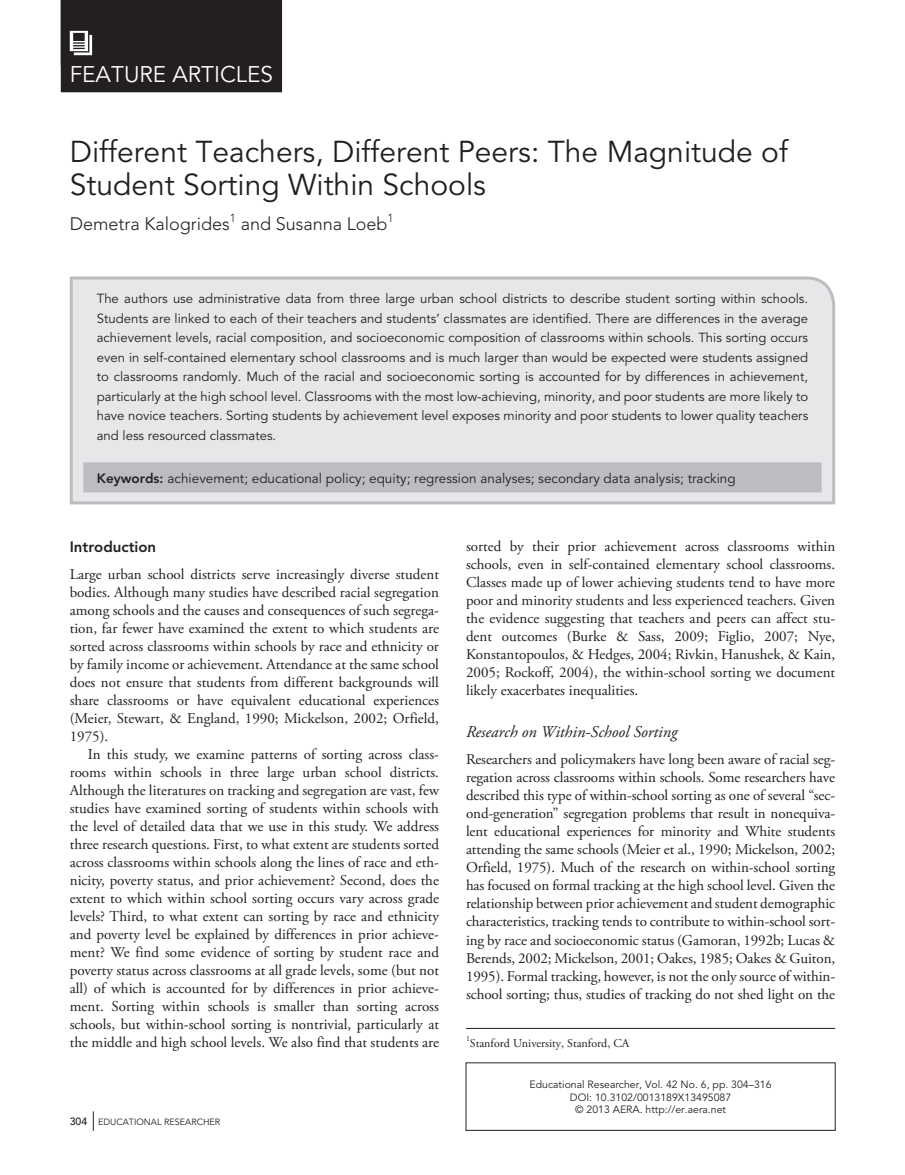
<style>
.page{position:relative;width:905px;height:1175px;background:#fff}
.page>*{position:absolute;margin:0;border:0;box-sizing:border-box;transform-origin:0 0}
.t1{font:30px/33px "Avenir LT Std";color:#231f20}
.t2{font:22.5px "Avenir LT Std";color:#fff}
.t3{font:300 18px "Avenir LT Std";color:#231f20}
.t4{font:italic 16.5px "Adobe Garamond Pro";color:#231f20}
.t5{font:15px/18px "Adobe Garamond Pro";color:#231f20;text-align:justify}
.t6{font:800 15px "Avenir LT Std";color:#231f20}
.t7{font:13.5px "Avenir LT Std";color:#231f20}
.t8{font:13.2px/19.5px "Avenir LT Std";color:#231f20;text-align:justify}
.t9{font:12px "Adobe Garamond Pro";color:#231f20}
.t10{font:10.5px/12.8px "Avenir LT Std";color:#231f20;text-align:center}
.t11{font:9px "Avenir LT Std";color:#231f20}
.s1{font-weight:800}
.s2{font-weight:500;font-size:10.5px}
</style>
<div class="page">
<svg style="left:93px;top:1111px;width:1px;height:19px"></svg>
<div style="left:69px;top:276px;width:767px;height:229px;background:#e6e7e9"></div>
<hr style="left:466px;top:1028px;width:369px;height:1px;background:#231f20">
<div style="left:83px;top:462px;width:738px;height:30px;background:#bcbdc0"></div>
<div style="left:61px;top:0;width:221px;height:92px;background:#231f20"></div>
<svg style="left:60px;top:0;width:32px;height:55px"></svg>
<h2 class="t2" style="left:70px;top:61px;width:27px">Feature</h2>
<h2 class="t2" style="left:172px;top:61px;width:29px">Articles</h2>
<h1 class="t1" style="left:70px;top:136px;width:719px">Different Teachers, Different Peers: The Magnitude of<br>Student Sorting Within Schools</h1>
<p class="t3" style="left:70px;top:213px;width:325px">Demetra Kalogrides<sup>1</sup> and Susanna Loeb<sup>1</sup></p>
<p class="t8" style="left:97px;top:289px;width:713px">The authors use administrative data from three large urban school districts to describe student sorting within schools.<br>Students are linked to each of their teachers and students’ classmates are identified. There are differences in the average achievement levels, racial composition, and socioeconomic composition of classrooms within schools. This sorting occurs even in self-contained elementary school classrooms and is much larger than would be expected were students assigned to classrooms randomly. Much of the racial and socioeconomic sorting is accounted for by differences in achievement, particularly at the high school level. Classrooms with the most low-achieving, minority, and poor students are more likely to have novice teachers. Sorting students by achievement level exposes minority and poor students to lower quality teachers and less resourced classmates.</p>
<p class="t7" style="left:97px;top:470px;width:640px"><span class="s1">Keywords:</span> achievement; educational policy; equity; regression analyses; secondary data analysis; tracking</p>
<p class="t6" style="left:70px;top:537px;width:88px">Introduction</p>
<p class="t5" style="left:70px;top:565px;width:371px">Large urban school districts serve increasingly diverse student bodies. Although many studies have described racial segregation among schools and the causes and consequences of such segrega&shy;tion, far fewer have examined the extent to which students are sorted across classrooms within schools by race and ethnicity or by family income or achievement. Attendance at the same school does not ensure that students from different backgrounds will share classrooms or have equivalent educational experiences (Meier, Stewart, &amp; England, 1990; Mickelson, 2002; Orfield, 1975).</p>
<p class="t5" style="left:70px;top:745px;width:371px;text-indent:18px">In this study, we examine patterns of sorting across class&shy;rooms within schools in three large urban school districts.<br>Although the literatures on tracking and segregation are vast, few studies have examined sorting of students within schools with the level of detailed data that we use in this study. We address three research questions. First, to what extent are students sorted across classrooms within schools along the lines of race and eth&shy;nicity, poverty status, and prior achievement? Second, does the extent to which within school sorting occurs vary across grade levels? Third, to what extent can sorting by race and ethnicity and poverty level be explained by differences in prior achieve&shy;ment? We find some evidence of sorting by student race and poverty status across classrooms at all grade levels, some (but not all) of which is accounted for by differences in prior achieve&shy;ment. Sorting within schools is smaller than sorting across schools, but within-school sorting is nontrivial, particularly at the middle and high school levels. We also find that students are</p>
<p class="t11" style="left:70px;top:1116px;width:152px"><span class="s2">304</span> EDUCATIONAL RESEARCHER</p>
<p class="t5" style="left:466px;top:538px;width:371px">sorted by their prior achievement across classrooms within schools, even in self-contained elementary school classrooms.<br>Classes made up of lower achieving students tend to have more poor and minority students and less experienced teachers. Given the evidence suggesting that teachers and peers can affect stu&shy;dent outcomes (Burke &amp; Sass, 2009; Figlio, 2007; Nye, Konstantopoulos, &amp; Hedges, 2004; Rivkin, Hanushek, &amp; Kain, 2005; Rockoff, 2004), the within-school sorting we document likely exacerbates inequalities.</p>
<p class="t4" style="left:466px;top:722px;width:213px">Research on Within-School Sorting</p>
<p class="t5" style="left:466px;top:751px;width:371px">Researchers and policymakers have long been aware of racial seg&shy;regation across classrooms within schools. Some researchers have described this type of within-school sorting as one of several “sec&shy;ond-generation” segregation problems that result in nonequiva&shy;lent educational experiences for minority and White students attending the same schools (Meier et al., 1990; Mickelson, 2002; Orfield, 1975). Much of the research on within-school sorting has focused on formal tracking at the high school level. Given the relationship between prior achievement and student demographic characteristics, tracking tends to contribute to within-school sort&shy;ing by race and socioeconomic status (Gamoran, 1992b; Lucas &amp; Berends, 2002; Mickelson, 2001; Oakes, 1985; Oakes &amp; Guiton, 1995). Formal tracking, however, is not the only source of within&shy;school sorting; thus, studies of tracking do not shed light on the</p>
<p class="t9" style="left:466px;top:1035px;width:165px"><sup>1</sup>Stanford University, Stanford, CA</p>
<p class="t10" style="left:529px;top:1078px;width:243px">Educational Researcher, Vol. 42 No. 6, pp. 304–316<br>DOI: 10.3102/0013189X13495087<br>© 2013 AERA. http://er.aera.net</p>
</div>
